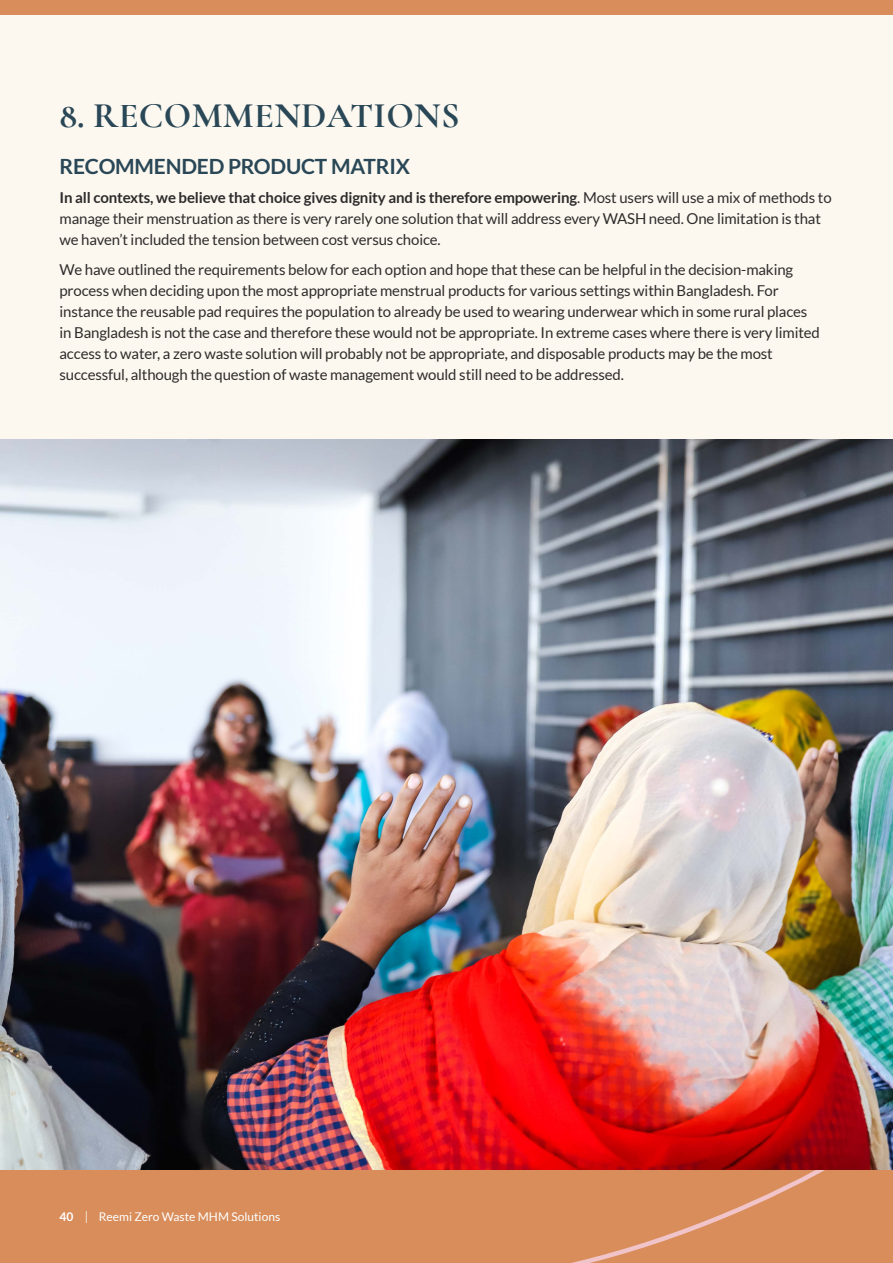
<style>
.page{position:relative;width:893px;height:1263px;background:#fcf8ef}
.page>*{position:absolute;margin:0;border:0;box-sizing:border-box;transform-origin:0 0}
.t1{font:700 36px "Cormorant Garamond";letter-spacing:.01em;color:#294756}
.t2{font:700 21px "Lato";letter-spacing:-.01em;color:#294756}
.t3{font:15px/21px "Lato";letter-spacing:-.01em;color:#2e2b2c}
.t4{font:12px "Lato";color:#fff}
.s1{font-weight:700}
.s2{font-family:"Source Serif Variable";font-style:italic}
</style>
<div class="page">
<div style="left:0;top:0;width:893px;height:15px;background:#d88d5a"></div>
<div style="left:0;top:1169px;width:893px;height:94px;background:#d88d5a"></div>
<img style="left:0;top:440px;width:893px;height:729px">
<p class="t1" style="left:60px;top:93px;width:402px">8. RECOMMENDATIONS</p>
<p class="t2" style="left:60px;top:154px;width:352px">RECOMMENDED PRODUCT MATRIX</p>
<p class="t3" style="left:60px;top:187px;width:774px"><span class="s1">In all contexts, we believe that choice gives dignity and is therefore empowering</span>. Most users will use a mix of methods to manage their menstruation as there is very rarely one solution that will address every WASH need. One limitation is that we haven’t included the tension between cost versus choice.</p>
<p class="t3" style="left:60px;top:259px;width:762px">We have outlined the requirements below for each option and hope that these can be helpful in the decision-making process when deciding upon the most appropriate menstrual products for various settings within Bangladesh. For instance the reusable pad requires the population to already be used to wearing underwear which in some rural places in Bangladesh is not the case and therefore these would not be appropriate. In extreme cases where there is very limited access to water, a zero waste solution will probably not be appropriate, and disposable products may be the most successful, although the question of waste management would still need to be addressed.</p>
<p class="t4" style="left:60px;top:1210px;width:222px"><span class="s1">40</span> <span class="s2">|</span> Reemi Zero Waste MHM Solutions</p>
</div>
